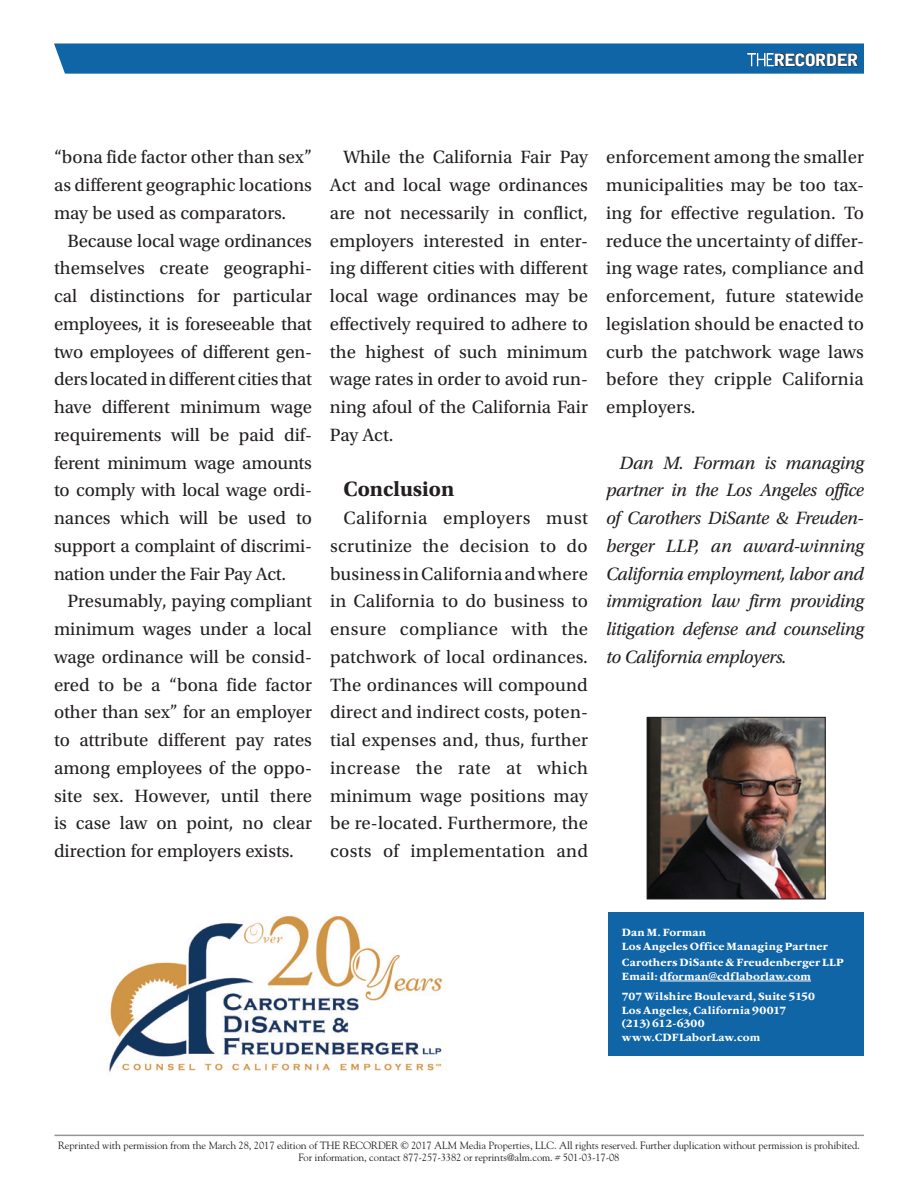
<style>
.page{position:relative;width:918px;height:1188px;background:#fff}
.page>*{position:absolute;margin:0;border:0;box-sizing:border-box;transform-origin:0 0}
.t1{font:700 21.75px "Utopia Std";color:#231f20}
.t2{font:18.75px/27.8px "Utopia Std";color:#231f20;text-align:justify}
.t3{font:italic 18.75px/27.8px "Utopia Std";letter-spacing:-.02em;color:#231f20;text-align:justify}
.t4{font:900 16.95px "Bell Gothic Std";letter-spacing:-.08em;color:#fff;scale:1.05 1}
.t5{font:700 11.7px/13.5px "ITC Garamond Std";letter-spacing:.015em;color:#fff}
.t6{font:10.5px/12px "Goudy Std";letter-spacing:-.01em;color:#231f20;text-align:center}
</style>
<div class="page">
<svg style="left:54px;top:44px;width:810px;height:30px;background:#1667a5"></svg>
<hr style="left:54px;top:1135px;width:810px;height:1px;background:#939598">
<img style="left:649px;top:719px;width:175px;height:178px">
<div style="left:647px;top:717px;width:179px;height:182px;border:1px solid #231f20"></div>
<div style="left:608px;top:912px;width:256px;height:144px;background:#1065a6"></div>
<hr style="left:660px;top:981px;width:151px;height:1px;background:#fff">
<img style="left:109px;top:915px;width:334px;height:157px">
<p class="t4" style="left:774px;top:50px;width:83px">RECORDER</p>
<p class="t2" style="left:54px;top:144px;width:259px">“bona fide factor other than sex” as different geographic locations may be used as comparators.</p>
<p class="t2" style="left:54px;top:227px;width:260px;text-indent:14px">Because local wage ordinances themselves create geographi&shy;cal distinctions for particular employees, it is foreseeable that two employees of different gen&shy;ders located in different cities that have different minimum wage requirements will be paid dif&shy;ferent minimum wage amounts to comply with local wage ordi&shy;nances which will be used to support a complaint of discrimi&shy;nation under the Fair Pay Act.</p>
<p class="t2" style="left:54px;top:588px;width:260px;text-indent:14px">Presumably, paying compliant minimum wages under a local wage ordinance will be consid&shy;ered to be a “bona fide factor other than sex” for an employer to attribute different pay rates among employees of the oppo&shy;site sex. However, until there is case law on point, no clear direction for employers exists.</p>
<p class="t2" style="left:330px;top:144px;width:260px;text-indent:14px">While the California Fair Pay Act and local wage ordinances are not necessarily in conflict, employers interested in enter&shy;ing different cities with different local wage ordinances may be effectively required to adhere to the highest of such minimum wage rates in order to avoid run&shy;ning afoul of the California Fair Pay Act.</p>
<p class="t1" style="left:344px;top:477px;width:112px">Conclusion</p>
<p class="t2" style="left:330px;top:504px;width:260px;text-indent:14px">California employers must scrutinize the decision to do business in California and where in California to do business to ensure compliance with the patchwork of local ordinances.<br>The ordinances will compound direct and indirect costs, poten&shy;tial expenses and, thus, further increase the rate at which minimum wage positions may be re-located. Furthermore, the costs of implementation and</p>
<p class="t2" style="left:606px;top:144px;width:260px">enforcement among the smaller municipalities may be too tax&shy;ing for effective regulation. To reduce the uncertainty of differ&shy;ing wage rates, compliance and enforcement, future statewide legislation should be enacted to curb the patchwork wage laws before they cripple California employers.</p>
<p class="t3" style="left:606px;top:449px;width:260px;text-indent:14px">Dan M. Forman is managing partner in the Los Angeles office of Carothers DiSante &amp; Freuden&shy;berger LLP, an award-winning California employment, labor and immigration law firm providing litigation defense and counseling to California employers.</p>
<p class="t5" style="left:622px;top:926px;width:208px">Dan M. Forman<br>Los Angeles Office Managing Partner</p>
<p class="t5" style="left:622px;top:956px;width:224px">Carothers DiSante &amp; Freudenberger LLP<br>Email: dforman@cdflaborlaw.com</p>
<p class="t5" style="left:622px;top:990px;width:195px">707 Wilshire Boulevard, Suite 5150<br>Los Angeles, California 90017 (213) 612-6300 www.CDFLaborLaw.com</p>
<p class="t6" style="left:58px;top:1139px;width:803px">Reprinted with permission from the March 28, 2017 edition of THE RECORDER © 2017 ALM Media Properties, LLC. All rights reserved. Further duplication without permission is prohibited.<br>For information, contact 877-257-3382 or reprints@alm.com. # 501-03-17-08</p>
</div>
